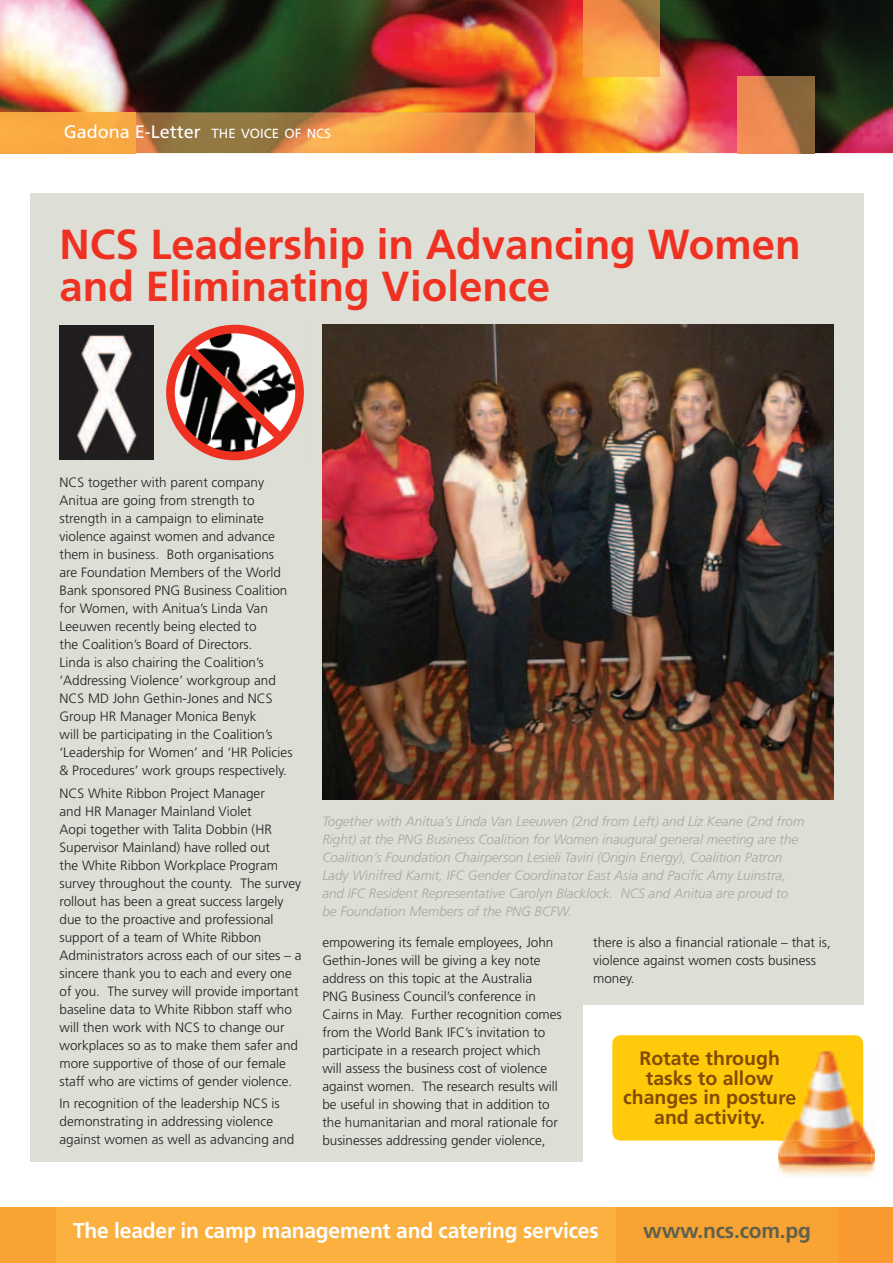
<style>
.page{position:relative;width:893px;height:1263px;background:#fff}
.page>*{position:absolute;margin:0;border:0;box-sizing:border-box;transform-origin:0 0}
.t1{font:700 42px/42px "Frutiger LT Std";color:#ef3122}
.t2{font:700 21.45px "Frutiger LT Std";letter-spacing:-.01em;color:#fff}
.t3{font:700 21.45px "Frutiger LT Std";letter-spacing:-.01em;color:#60614b}
.t4{font:700 19.5px/19.5px "Frutiger LT Std";color:#844b00;text-align:center}
.t5{font:18px "Frutiger LT Std";color:#fff}
.t6{font:300 13.5px/18px "Frutiger LT Std";color:#231f20}
.t7{font:italic 300 13.5px/18px "Frutiger LT Std";color:#a8a89a}
.s1{font-size:13.2px}
</style>
<div class="page">
<div style="left:30px;top:193px;width:833px;height:969px;background:#ddded6"></div>
<div style="left:583px;top:1005px;width:289px;height:157px;background:#fff"></div>
<div style="left:612px;top:1035px;width:251px;height:105px;background:#feca0a;border-radius:9px"></div>
<img style="left:778px;top:1141px;width:97px;height:35px">
<img style="left:778px;top:1050px;width:94px;height:112px">
<img style="left:778px;top:1050px;width:85px;height:90px">
<svg style="left:778px;top:1051px;width:2px;height:19px"></svg>
<img style="left:778px;top:1090px;width:18px;height:19px">
<img style="left:0;top:0;width:893px;height:153px">
<img style="left:738px;top:77px;width:76px;height:76px">
<img style="left:583px;top:0;width:77px;height:77px">
<img style="left:136px;top:113px;width:399px;height:40px">
<div style="left:0;top:113px;width:136px;height:40px;background:#faa941"></div>
<div style="left:0;top:1208px;width:893px;height:55px;background:#fbb03f"></div>
<div style="left:0;top:1208px;width:55px;height:55px;background:#f9a335"></div>
<div style="left:838px;top:1208px;width:55px;height:55px;background:#f89a30"></div>
<div style="left:782px;top:1208px;width:56px;height:55px;background:#f9a335"></div>
<div style="left:727px;top:1208px;width:55px;height:55px;background:#f9a335"></div>
<div style="left:672px;top:1208px;width:55px;height:55px;background:#f9a335"></div>
<div style="left:617px;top:1208px;width:55px;height:55px;background:#f9a335"></div>
<svg style="left:166px;top:325px;width:138px;height:135px"></svg>
<img style="left:60px;top:326px;width:94px;height:133px">
<img style="left:322px;top:325px;width:511px;height:474px">
<h3 class="t5" style="left:64px;top:121px;width:269px">Gadona E-Letter <span class="s1">THE VOICE OF NCS</span></h3>
<h1 class="t1" style="left:60px;top:224px;width:743px">NCS Leadership in Advancing Women and Eliminating Violence</h1>
<p class="t6" style="left:60px;top:474px;width:235px">NCS together with parent company Anitua are going from strength to strength in a campaign to eliminate violence against women and advance them in business. Both organisations are Foundation Members of the World Bank sponsored PNG Business Coalition for Women, with Anitua’s Linda Van Leeuwen recently being elected to<br>the Coalition’s Board of Directors.<br>Linda is also chairing the Coalition’s ‘Addressing Violence’ workgroup and NCS MD John Gethin-Jones and NCS Group HR Manager Monica Benyk<br>will be participating in the Coalition’s ‘Leadership for Women’ and ‘HR Policies &amp; Procedures’ work groups respectively.</p>
<p class="t6" style="left:60px;top:784px;width:244px">NCS White Ribbon Project Manager<br>and HR Manager Mainland Violet<br>Aopi together with Talita Dobbin (HR Supervisor Mainland) have rolled out<br>the White Ribbon Workplace Program survey throughout the county. The survey rollout has been a great success largely due to the proactive and professional support of a team of White Ribbon Administrators across each of our sites – a sincere thank you to each and every one of you. The survey will provide important baseline data to White Ribbon staff who will then work with NCS to change our workplaces so as to make them safer and more supportive of those of our female staff who are victims of gender violence.</p>
<p class="t6" style="left:60px;top:1094px;width:236px">In recognition of the leadership NCS is demonstrating in addressing violence against women as well as advancing and</p>
<p class="t7" style="left:322px;top:812px;width:483px">Together with Anitua’s Linda Van Leeuwen (2nd from Left) and Liz Keane (2nd from Right) at the PNG Business Coalition for Women inaugural general meeting are the Coalition’s Foundation Chairperson Lesieli Taviri (Origin Energy), Coalition Patron Lady Winifred Kamit, IFC Gender Coordinator East Asia and Pacific Amy Luinstra, and IFC Resident Representative Carolyn Blacklock. NCS and Anitua are proud to be Foundation Members of the PNG BCFW.</p>
<p class="t6" style="left:593px;top:933px;width:239px">there is also a financial rationale – that is, violence against women costs business money.</p>
<p class="t6" style="left:322px;top:933px;width:241px">empowering its female employees, John Gethin-Jones will be giving a key note address on this topic at the Australia<br>PNG Business Council’s conference in Cairns in May. Further recognition comes from the World Bank IFC’s invitation to participate in a research project which will assess the business cost of violence against women. The research results will be useful in showing that in addition to the humanitarian and moral rationale for businesses addressing gender violence,</p>
<h3 class="t4" style="left:623px;top:1049px;width:174px">Rotate through tasks to allow changes in posture and activity.</h3>
<h2 class="t2" style="left:73px;top:1218px;width:527px">The leader in camp management and catering services</h2>
<h2 class="t3" style="left:643px;top:1218px;width:169px">www.ncs.com.pg</h2>
</div>
